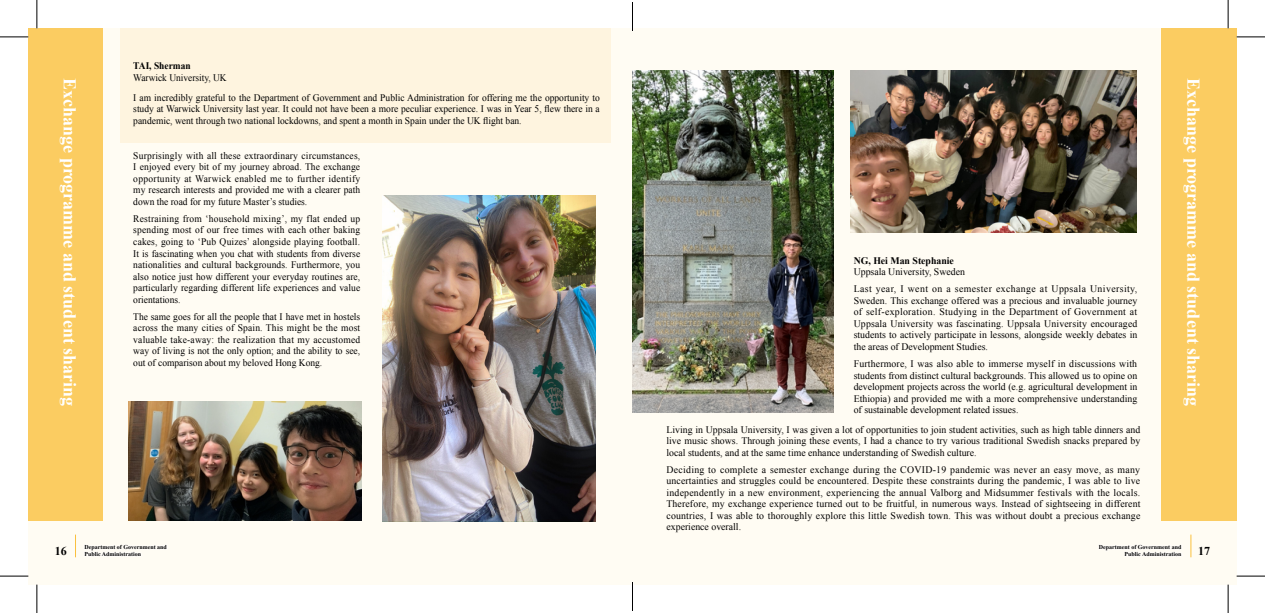
<style>
.page{position:relative;width:1265px;height:613px;background:#fff}
.page>*{position:absolute;margin:0;border:0;box-sizing:border-box;transform-origin:0 0}
.t1{font:700 18px "Times New Roman";color:#fff}
.t2{font:700 12px "Times New Roman";color:#000}
.t3{font:10px/11.5px "Times New Roman";color:#000;text-align:justify}
.t4{font:10px/11.5px "Times New Roman";color:#000;text-align:justify;scale:.95 1}
.t5{font:10px/20px "Times New Roman";color:#000;scale:.94 1}
.t6{font:10px/17.2px "Times New Roman";letter-spacing:.04em;color:#000}
.t7{font:700 10px "Times New Roman";color:#000}
.t8{font:700 10px "Times New Roman";color:#000;scale:.94 1}
.t9{font:700 6px/6.9px "Times New Roman";color:#000}
</style>
<div class="page">
<div style="left:28px;top:28px;width:1208px;height:556px;background:#fffcf3"></div>
<div style="left:120px;top:28px;width:491px;height:115px;background:#fef4df"></div>
<div style="left:28px;top:28px;width:75px;height:492px;background:#fbcc61"></div>
<div style="left:1160px;top:28px;width:76px;height:492px;background:#fbcc61"></div>
<img style="left:383px;top:196px;width:212px;height:324px">
<img style="left:632px;top:71px;width:201px;height:341px">
<img style="left:128px;top:401px;width:233px;height:119px">
<img style="left:850px;top:71px;width:286px;height:161px">
<svg style="left:75px;top:534px;width:1px;height:23px"></svg>
<svg style="left:1190px;top:534px;width:1px;height:23px"></svg>
<div style="left:83px;top:543px;width:85px;height:14px;background:#fffcf7"></div>
<div style="left:1097px;top:543px;width:85px;height:14px;background:#fffcf7"></div>
<svg style="left:0;top:37px;width:28px;height:1px"></svg>
<svg style="left:1236px;top:37px;width:28px;height:1px"></svg>
<svg style="left:0;top:575px;width:28px;height:1px"></svg>
<svg style="left:1236px;top:575px;width:28px;height:1px"></svg>
<svg style="left:37px;top:0;width:1px;height:28px"></svg>
<svg style="left:37px;top:584px;width:1px;height:28px"></svg>
<svg style="left:1227px;top:0;width:1px;height:28px"></svg>
<svg style="left:1227px;top:584px;width:1px;height:28px"></svg>
<hr style="left:631px;top:10px;width:2px;height:21px;background:#fff">
<hr style="left:631px;top:581px;width:2px;height:22px;background:#fff">
<svg style="left:632px;top:3px;width:1px;height:28px"></svg>
<svg style="left:632px;top:581px;width:1px;height:29px"></svg>
<p class="t8" style="left:133px;top:59px;width:62px">TAI, Sherman</p>
<p class="t5" style="left:133px;top:67px;width:498px">Warwick University, UK<br>I am incredibly grateful to the Department of Government and Public Administration for offering me the opportunity to</p>
<p class="t4" style="left:133px;top:103px;width:492px">study at Warwick University last year. It could not have been a more peculiar experience. I was in Year 5, flew there in a pandemic, went through two national lockdowns, and spent a month in Spain under the UK flight ban.</p>
<h1 class="t1" style="left:82px;top:78px;width:329px;rotate:90deg">Exchange programme and student sharing</h1>
<h1 class="t1" style="left:1205px;top:78px;width:329px;rotate:90deg">Exchange programme and student sharing</h1>
<p class="t4" style="left:133px;top:149px;width:240px">Surprisingly with all these extraordinary circumstances, I enjoyed every bit of my journey abroad. The exchange opportunity at Warwick enabled me to further identify my research interests and provided me with a clearer path down the road for my future Master’s studies.</p>
<p class="t4" style="left:133px;top:212px;width:240px">Restraining from ‘household mixing’, my flat ended up spending most of our free times with each other baking cakes, going to ‘Pub Quizes’ alongside playing football.<br>It is fascinating when you chat with students from diverse nationalities and cultural backgrounds. Furthermore, you also notice just how different your everyday routines are, particularly regarding different life experiences and value orientations.</p>
<p class="t4" style="left:133px;top:310px;width:240px">The same goes for all the people that I have met in hostels across the many cities of Spain. This might be the most valuable take-away: the realization that my accustomed way of living is not the only option; and the ability to see, out of comparison about my beloved Hong Kong.</p>
<p class="t7" style="left:853px;top:253px;width:102px">NG, Hei Man Stephanie</p>
<p class="t6" style="left:853px;top:263px;width:285px">Uppsala University, Sweden<br>Last year, I went on a semester exchange at Uppsala University,</p>
<p class="t3" style="left:853px;top:294px;width:285px">Sweden. This exchange offered was a precious and invaluable journey of self-exploration. Studying in the Department of Government at Uppsala University was fascinating. Uppsala University encouraged students to actively participate in lessons, alongside weekly debates in the areas of Development Studies.</p>
<p class="t3" style="left:853px;top:358px;width:285px">Furthermore, I was also able to immerse myself in discussions with students from distinct cultural backgrounds. This allowed us to opine on development projects across the world (e.g. agricultural development in Ethiopia) and provided me with a more comprehensive understanding of sustainable development related issues.</p>
<p class="t3" style="left:666px;top:423px;width:475px">Living in Uppsala University, I was given a lot of opportunities to join student activities, such as high table dinners and live music shows. Through joining these events, I had a chance to try various traditional Swedish snacks prepared by local students, and at the same time enhance understanding of Swedish culture.</p>
<p class="t3" style="left:666px;top:463px;width:475px">Deciding to complete a semester exchange during the COVID-19 pandemic was never an easy move, as many uncertainties and struggles could be encountered. Despite these constraints during the pandemic, I was able to live independently in a new environment, experiencing the annual Valborg and Midsummer festivals with the locals.<br>Therefore, my exchange experience turned out to be fruitful, in numerous ways. Instead of sightseeing in different countries, I was able to thoroughly explore this little Swedish town. This was without doubt a precious exchange experience overall.</p>
<p class="t9" style="left:84px;top:543px;width:84px">Department of Government and<br>Public Administration</p>
<p class="t9" style="left:1098px;top:543px;width:84px;text-align:right">Department of Government and<br>Public Administration</p>
<p class="t2" style="left:55px;top:542px;width:13px">16</p>
<p class="t2" style="left:1197px;top:542px;width:13px">17</p>
</div>
